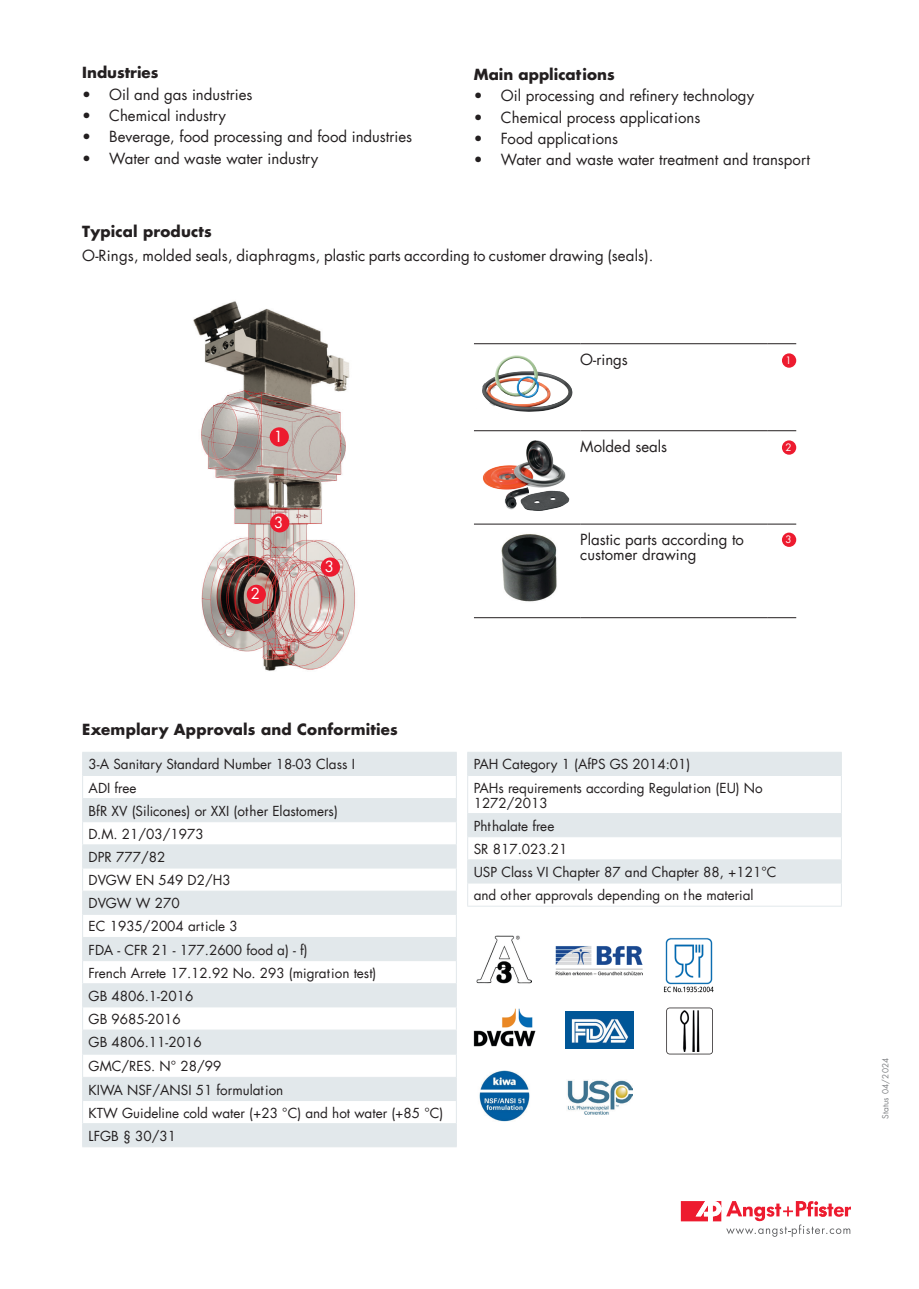
<style>
.page{position:relative;width:919px;height:1289px;background:#fff}
.page>*{position:absolute;margin:0;border:0;box-sizing:border-box;transform-origin:0 0}
.t1{font:15px/15px "Futura Com";color:#231f20}
.t2{font:700 15px "Futura Com";letter-spacing:.01em;color:#231f20}
.t3{font:15px "Futura Com";color:#fff}
.t4{font:13.5px/23.2px "Futura Com";color:#231f20}
.t5{font:9.9px "Futura Com";color:#fff}
.t6{font:8.25px "Futura Com";letter-spacing:.02em;color:#808285}
</style>
<div class="page">
<svg style="left:680px;top:1201px;width:170px;height:35px"></svg>
<hr style="left:474px;top:343px;width:106px;height:1px;background:#231f20">
<hr style="left:580px;top:343px;width:187px;height:1px;background:#231f20">
<svg style="left:767px;top:343px;width:29px;height:1px"></svg>
<hr style="left:474px;top:430px;width:106px;height:1px;background:#231f20">
<hr style="left:580px;top:430px;width:187px;height:1px;background:#231f20">
<svg style="left:767px;top:430px;width:29px;height:1px"></svg>
<hr style="left:474px;top:524px;width:106px;height:1px;background:#231f20">
<hr style="left:580px;top:524px;width:187px;height:1px;background:#231f20">
<svg style="left:767px;top:524px;width:29px;height:1px"></svg>
<hr style="left:474px;top:617px;width:106px;height:1px;background:#231f20">
<hr style="left:580px;top:617px;width:187px;height:1px;background:#231f20">
<svg style="left:767px;top:617px;width:29px;height:1px"></svg>
<div style="left:781px;top:353px;width:15px;height:15px;background:#ed1b2f;border-radius:50%"></div>
<img style="left:483px;top:440px;width:87px;height:71px">
<div style="left:781px;top:440px;width:15px;height:14px;background:#ed1b2f;border-radius:50%"></div>
<img style="left:501px;top:534px;width:56px;height:68px">
<div style="left:781px;top:532px;width:15px;height:15px;background:#ed1b2f;border-radius:50%"></div>
<img style="left:482px;top:355px;width:90px;height:57px">
<img style="left:193px;top:301px;width:163px;height:370px">
<img style="left:565px;top:1011px;width:69px;height:37px">
<img style="left:474px;top:1008px;width:61px;height:38px">
<img style="left:567px;top:1080px;width:65px;height:34px">
<img style="left:555px;top:946px;width:87px;height:29px">
<img style="left:476px;top:935px;width:55px;height:48px">
<img style="left:664px;top:937px;width:50px;height:56px">
<svg style="left:82px;top:752px;width:375px;height:394px"></svg>
<hr style="left:82px;top:1146px;width:374px;height:1px;background:#e2e8eb">
<svg style="left:666px;top:1007px;width:46px;height:47px"></svg>
<img style="left:668px;top:1009px;width:42px;height:42px">
<img style="left:479px;top:1070px;width:51px;height:52px">
<svg style="left:468px;top:753px;width:373px;height:129px;fill:#e2e8eb"></svg>
<hr style="left:467px;top:752px;width:374px;height:1px;background:#e2e8eb">
<svg style="left:467px;top:753px;width:1px;height:22px"></svg>
<svg style="left:841px;top:752px;width:1px;height:23px"></svg>
<hr style="left:467px;top:775px;width:374px;height:1px;background:#e2e8eb">
<hr style="left:467px;top:775px;width:1px;height:38px;background:#e2e8eb">
<hr style="left:841px;top:775px;width:1px;height:38px;background:#e2e8eb">
<hr style="left:467px;top:813px;width:374px;height:1px;background:#e2e8eb">
<hr style="left:467px;top:836px;width:374px;height:1px;background:#e2e8eb">
<hr style="left:467px;top:859px;width:374px;height:1px;background:#e2e8eb">
<hr style="left:467px;top:882px;width:374px;height:1px;background:#e2e8eb">
<svg style="left:467px;top:814px;width:1px;height:91px"></svg>
<svg style="left:841px;top:814px;width:1px;height:91px"></svg>
<hr style="left:467px;top:905px;width:374px;height:1px;background:#e2e8eb">
<div style="left:270px;top:427px;width:19px;height:19px;background:#ed1b2f;border-radius:50%"></div>
<div style="left:321px;top:557px;width:19px;height:19px;background:#ed1b2f;border-radius:50%"></div>
<div style="left:247px;top:584px;width:19px;height:20px;background:#ed1b2f;border-radius:50%"></div>
<div style="left:270px;top:513px;width:19px;height:19px;background:#ed1b2f;border-radius:50%"></div>
<p class="t2" style="left:82px;top:61px;width:78px">Industries</p>
<p class="t1" style="left:82px;top:86px;width:172px">• Oil and gas industries</p>
<p class="t1" style="left:82px;top:108px;width:145px">• Chemical industry</p>
<p class="t1" style="left:82px;top:129px;width:331px">• Beverage, food processing and food industries</p>
<p class="t1" style="left:82px;top:150px;width:237px">• Water and waste water industry</p>
<p class="t2" style="left:474px;top:63px;width:142px">Main applications</p>
<p class="t1" style="left:474px;top:88px;width:282px">• Oil processing and refinery technology</p>
<p class="t1" style="left:474px;top:109px;width:228px">• Chemical process applications</p>
<p class="t1" style="left:474px;top:131px;width:146px">• Food applications</p>
<p class="t1" style="left:474px;top:152px;width:337px">• Water and waste water treatment and transport</p>
<p class="t2" style="left:82px;top:219px;width:131px">Typical products</p>
<p class="t1" style="left:82px;top:248px;width:572px">O-Rings, molded seals, diaphragms, plastic parts according to customer drawing (seals).</p>
<p class="t3" style="left:274px;top:426px;width:11px">1</p>
<p class="t3" style="left:274px;top:512px;width:11px">3</p>
<p class="t3" style="left:251px;top:583px;width:11px">2</p>
<p class="t3" style="left:325px;top:556px;width:11px">3</p>
<p class="t2" style="left:82px;top:717px;width:317px">Exemplary Approvals and Conformities</p>
<p class="t1" style="left:580px;top:351px;width:49px">O-rings</p>
<p class="t5" style="left:785px;top:353px;width:8px">1</p>
<p class="t1" style="left:580px;top:438px;width:88px">Molded seals</p>
<p class="t5" style="left:785px;top:440px;width:8px">2</p>
<p class="t1" style="left:580px;top:532px;width:165px">Plastic parts according to customer drawing</p>
<p class="t5" style="left:785px;top:533px;width:8px">3</p>
<p class="t4" style="left:89px;top:752px;width:356px">3-A Sanitary Standard Number 18-03 Class I<br>ADI free<br>BfR XV (Silicones) or XXI (other Elastomers)<br>D.M. 21/03/1973<br>DPR 777/82<br>DVGW EN 549 D2/H3<br>DVGW W 270<br>EC 1935/2004 article 3<br>FDA - CFR 21 - 177.2600 food a) - f)<br>French Arrete 17.12.92 No. 293 (migration test)<br>GB 4806.1-2016<br>GB 9685-2016<br>GB 4806.11-2016<br>GMC/RES. N° 28/99<br>KIWA NSF/ANSI 51 formulation<br>KTW Guideline cold water (+23 °C) and hot water (+85 °C)<br>LFGB § 30/31</p>
<p class="t4" style="left:473px;top:752px;width:290px">PAH Category 1 (AfPS GS 2014:01)<br>PAHs requirements according Regulation (EU) No</p>
<p class="t4" style="left:473px;top:791px;width:304px">1272/2013<br>Phthalate free<br>SR 817.023.21<br>USP Class VI Chapter 87 and Chapter 88, +121°C and other approvals depending on the material</p>
<p class="t6" style="left:879px;top:1118px;width:62px;rotate:-90deg">Status 04/2024</p>
</div>
